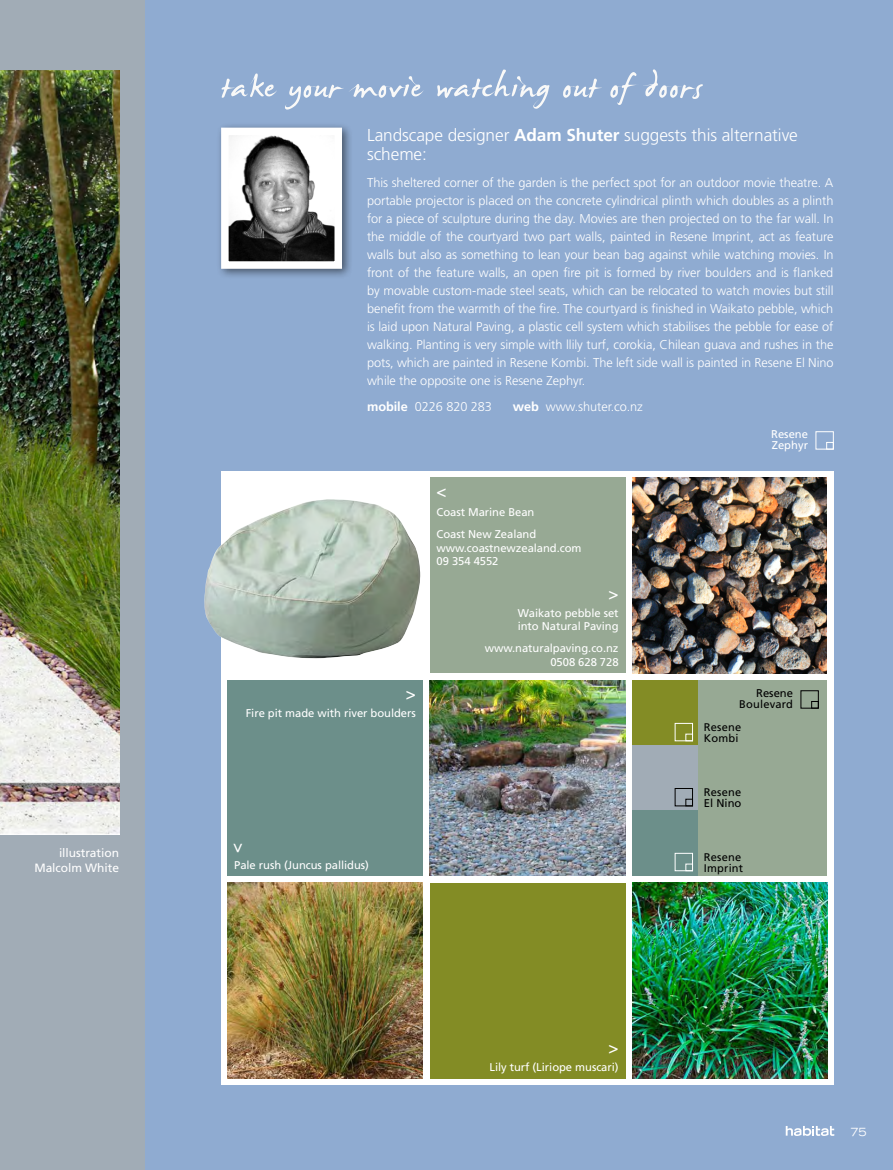
<style>
.page{position:relative;width:893px;height:1170px;background:#fff}
.page>*{position:absolute;margin:0;border:0;box-sizing:border-box;transform-origin:0 0}
.t1{font:54px "James Fajardo";letter-spacing:.025em;color:#f9f9f8}
.t2{font:300 17.25px/19.5px "Frutiger";letter-spacing:-.005em;color:#fff}
.t3{font:16.65px "Frutiger";color:#fff}
.t4{font:300 12.75px/18px "Frutiger";letter-spacing:-.005em;color:#fff;text-align:justify}
.t5{font:12px/14.2px "Frutiger";letter-spacing:-.005em;color:#fff;text-align:right}
.t6{font:11.25px/13.5px "Frutiger";letter-spacing:-.005em;color:#fff}
.t7{font:11.25px "Frutiger";color:#000}
.t8{font:expanded 11.25px "Trade Gothic LH";color:#fff}
.t9{font:11.1px/11.1px "Frutiger";letter-spacing:.015em;color:#000}
.s1{font-weight:700}
</style>
<div class="page">
<div style="left:145px;top:0;width:748px;height:1169px;background:#8fabd1"></div>
<div style="left:0;top:0;width:145px;height:1169px;background:#a1acb6"></div>
<div style="left:221px;top:471px;width:612px;height:613px;background:#fff"></div>
<img style="left:632px;top:882px;width:195px;height:196px">
<img style="left:228px;top:882px;width:195px;height:196px">
<img style="left:0;top:70px;width:119px;height:764px">
<img style="left:430px;top:680px;width:195px;height:195px">
<div style="left:632px;top:680px;width:195px;height:195px;background:#97a994"></div>
<div style="left:430px;top:477px;width:195px;height:196px;background:#97a994"></div>
<div style="left:430px;top:882px;width:195px;height:196px;background:#838c25"></div>
<div style="left:227px;top:680px;width:196px;height:195px;background:#6c8f8a"></div>
<img style="left:204px;top:499px;width:216px;height:159px">
<div style="left:216px;top:122px;width:137px;height:158px;background:#000;opacity:.5"></div>
<img style="left:230px;top:137px;width:103px;height:123px">
<div style="left:221px;top:128px;width:121px;height:141px;border:8px solid #fff"></div>
<div style="left:632px;top:680px;width:66px;height:65px;background:#838c25"></div>
<div style="left:632px;top:810px;width:65px;height:65px;background:#6c8f8a"></div>
<div style="left:632px;top:745px;width:65px;height:65px;background:#a1acb6"></div>
<div style="left:675px;top:723px;width:18px;height:18px;border:1px solid #fff"></div>
<div style="left:686px;top:733px;width:7px;height:8px;border:1px solid #fff"></div>
<div style="left:675px;top:788px;width:18px;height:18px;border:1px solid #000"></div>
<div style="left:686px;top:799px;width:7px;height:7px;border:1px solid #000"></div>
<div style="left:675px;top:853px;width:18px;height:17px;border:1px solid #fff"></div>
<div style="left:686px;top:863px;width:7px;height:7px;border:1px solid #fff"></div>
<div style="left:801px;top:690px;width:17px;height:18px;border:1px solid #000"></div>
<div style="left:811px;top:701px;width:7px;height:7px;border:1px solid #000"></div>
<img style="left:632px;top:477px;width:195px;height:196px">
<div style="left:816px;top:431px;width:17px;height:18px;border:1px solid #fff"></div>
<div style="left:826px;top:442px;width:7px;height:7px;border:1px solid #fff"></div>
<svg style="left:786px;top:1126px;width:48px;height:9px"></svg>
<p class="t5" style="left:34px;top:846px;width:86px">illustration<br>Malcolm White</p>
<h1 class="t1" style="left:221px;top:59px;width:482px">take your movie watching out of doors</h1>
<h2 class="t2" style="left:367px;top:125px;width:432px">Landscape designer <span class="s1">Adam Shuter</span> suggests this alternative scheme:</h2>
<p class="t4" style="left:367px;top:173px;width:468px">This sheltered corner of the garden is the perfect spot for an outdoor movie theatre. A portable projector is placed on the concrete cylindrical plinth which doubles as a plinth for a piece of sculpture during the day. Movies are then projected on to the far wall. In the middle of the courtyard two part walls, painted in Resene Imprint, act as feature walls but also as something to lean your bean bag against while watching movies. In front of the feature walls, an open fire pit is formed by river boulders and is flanked by movable custom-made steel seats, which can be relocated to watch movies but still benefit from the warmth of the fire. The courtyard is finished in Waikato pebble, which is laid upon Natural Paving, a plastic cell system which stabilises the pebble for ease of walking. Planting is very simple with llily turf, corokia, Chilean guava and rushes in the pots, which are painted in Resene Kombi. The left side wall is painted in Resene El Nino while the opposite one is Resene Zephyr.</p>
<p class="t4" style="left:367px;top:398px;width:126px"><span class="s1">mobile</span> 0226 820 283</p>
<p class="t4" style="left:513px;top:398px;width:132px"><span class="s1">web</span> www.shuter.co.nz</p>
<h3 class="t3" style="left:416px;top:706px;width:11px;rotate:-180deg">&lt;</h3>
<p class="t6" style="left:246px;top:706px;width:172px">Fire pit made with river boulders</p>
<h3 class="t3" style="left:437px;top:481px;width:11px">&lt;</h3>
<p class="t6" style="left:437px;top:501px;width:101px;line-height:22px">Coast Marine Bean<br>Coast New Zealand</p>
<p class="t6" style="left:437px;top:541px;width:147px">www.coastnewzealand.com<br>09 354 4552</p>
<h3 class="t3" style="left:619px;top:606px;width:11px;rotate:-180deg">&lt;</h3>
<p class="t6" style="left:518px;top:606px;width:102px">Waikato pebble set into Natural Paving</p>
<p class="t6" style="left:485px;top:641px;width:135px;text-align:right">www.naturalpaving.co.nz<br>0508 628 728</p>
<h3 class="t3" style="left:227px;top:852px;width:11px;rotate:-90deg">&lt;</h3>
<p class="t6" style="left:234px;top:858px;width:136px">Pale rush (Juncus pallidus)</p>
<p class="t6" style="left:771px;top:428px;width:38px;line-height:11.2px">Resene<br>Zephyr</p>
<p class="t7" style="left:756px;top:686px;width:38px">Resene</p>
<p class="t9" style="left:739px;top:699px;width:55px">Boulevard</p>
<p class="t9" style="left:704px;top:721px;width:39px">Resene<br>Kombi</p>
<p class="t9" style="left:704px;top:786px;width:39px">Resene</p>
<p class="t7" style="left:704px;top:796px;width:39px">El Nino</p>
<p class="t9" style="left:704px;top:851px;width:41px">Resene<br>Imprint</p>
<h3 class="t3" style="left:619px;top:1060px;width:11px;rotate:-180deg">&lt;</h3>
<p class="t6" style="left:489px;top:1059px;width:131px">Lily turf (Liriope muscari)</p>
<p class="t8" style="left:850px;top:1124px;width:18px">75</p>
</div>
